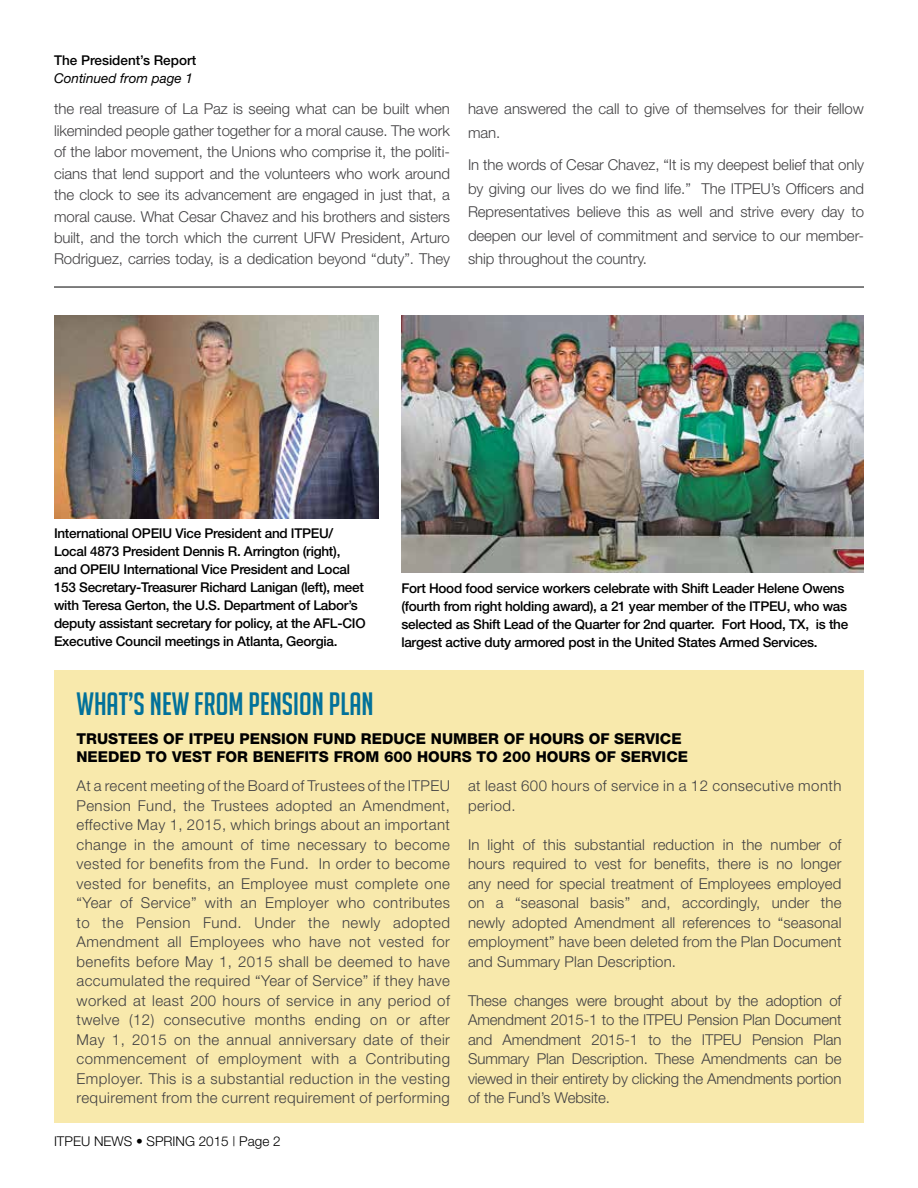
<style>
.page{position:relative;width:918px;height:1188px;background:#fff}
.page>*{position:absolute;margin:0;border:0;box-sizing:border-box;transform-origin:0 0}
.t1{font:31.5px "Big Noodle Titling";color:#02719a}
.t2{font:300 15px/19.5px "Helvetica Neue";letter-spacing:-.005em;color:#414042;text-align:justify}
.t3{font:800 15px/18px "Helvetica Neue";color:#000}
.t4{font:300 15px/19.5px "Helvetica Neue";letter-spacing:.03em;color:#414042}
.t5{font:500 13.5px/18px "Helvetica Neue";letter-spacing:-.02em;color:#000}
.t6{font:300 13.5px "Helvetica Neue";color:#000}
.t7{font:500 13.5px "Helvetica Neue";color:#000}
.t8{font:italic 13.5px "Helvetica Neue";color:#000}
</style>
<div class="page">
<div style="left:54px;top:670px;width:810px;height:453px;background:#f8e9ac"></div>
<img style="left:54px;top:315px;width:325px;height:204px">
<hr style="left:54px;top:287px;width:810px;height:1px;background:#000">
<img style="left:401px;top:315px;width:463px;height:257px">
<p class="t7" style="left:54px;top:52px;width:144px">The President’s Report</p>
<p class="t8" style="left:54px;top:70px;width:141px">Continued from page 1</p>
<p class="t2" style="left:54px;top:98px;width:398px;line-height:21.5px">the real treasure of La Paz is seeing what can be built when likeminded people gather together for a moral cause. The work of the labor movement, the Unions who comprise it, the politi&shy;cians that lend support and the volunteers who work around the clock to see its advancement are engaged in just that, a moral cause. What Cesar Chavez and his brothers and sisters built, and the torch which the current UFW President, Arturo Rodriguez, carries today, is a dedication beyond “duty”. They</p>
<p class="t2" style="left:468px;top:97px;width:398px;line-height:23.5px">have answered the call to give of themselves for their fellow man.</p>
<p class="t2" style="left:468px;top:153px;width:398px;line-height:23.5px">In the words of Cesar Chavez, “It is my deepest belief that only by giving our lives do we find life.” The ITPEU’s Officers and Representatives believe this as well and strive every day to deepen our level of commitment and service to our member&shy;ship throughout the country.</p>
<p class="t5" style="left:54px;top:524px;width:313px">International OPEIU Vice President and ITPEU/ Local 4873 President Dennis R. Arrington (right), and OPEIU International Vice President and Local 153 Secretary-Treasurer Richard Lanigan (left), meet with Teresa Gerton, the U.S. Department of Labor’s deputy assistant secretary for policy, at the AFL-CIO Executive Council meetings in Atlanta, Georgia.</p>
<p class="t5" style="left:401px;top:579px;width:448px">Fort Hood food service workers celebrate with Shift Leader Helene Owens (fourth from right holding award), a 21 year member of the ITPEU, who was selected as Shift Lead of the Quarter for 2nd quarter. Fort Hood, TX, is the largest active duty armored post in the United States Armed Services.</p>
<h1 class="t1" style="left:76px;top:687px;width:299px">WHAT’S NEW FROM PENSION PLAN</h1>
<p class="t3" style="left:76px;top:730px;width:613px">TRUSTEES OF ITPEU PENSION FUND REDUCE NUMBER OF HOURS OF SERVICE<br>NEEDED TO VEST FOR BENEFITS FROM 600 HOURS TO 200 HOURS OF SERVICE</p>
<p class="t2" style="left:76px;top:776px;width:375px">At a recent meeting of the Board of Trustees of the ITPEU Pension Fund, the Trustees adopted an Amendment, effective May 1, 2015, which brings about an important change in the amount of time necessary to become vested for benefits from the Fund. In order to become vested for benefits, an Employee must complete one “Year of Service” with an Employer who contributes to the Pension Fund. Under the newly adopted Amendment all Employees who have not vested for benefits before May 1, 2015 shall be deemed to have accumulated the required “Year of Service” if they have worked at least 200 hours of service in any period of twelve (12) consecutive months ending on or after May 1, 2015 on the annual anniversary date of their commencement of employment with a Contributing Employer. This is a substantial reduction in the vesting requirement from the current requirement of performing</p>
<p class="t4" style="left:468px;top:776px;width:375px">at least 600 hours of service in a 12 consecutive month period.</p>
<p class="t2" style="left:468px;top:834px;width:375px">In light of this substantial reduction in the number of hours required to vest for benefits, there is no longer any need for special treatment of Employees employed on a “seasonal basis” and, accordingly, under the newly adopted Amendment all references to “seasonal employment” have been deleted from the Plan Document and Summary Plan Description.</p>
<p class="t2" style="left:468px;top:990px;width:375px">These changes were brought about by the adoption of Amendment 2015-1 to the ITPEU Pension Plan Document and Amendment 2015-1 to the ITPEU Pension Plan Summary Plan Description. These Amendments can be viewed in their entirety by clicking the Amendments portion of the Fund’s Website.</p>
<p class="t6" style="left:54px;top:1133px;width:228px">ITPEU NEWS • SPRING 2015 | Page 2</p>
</div>
